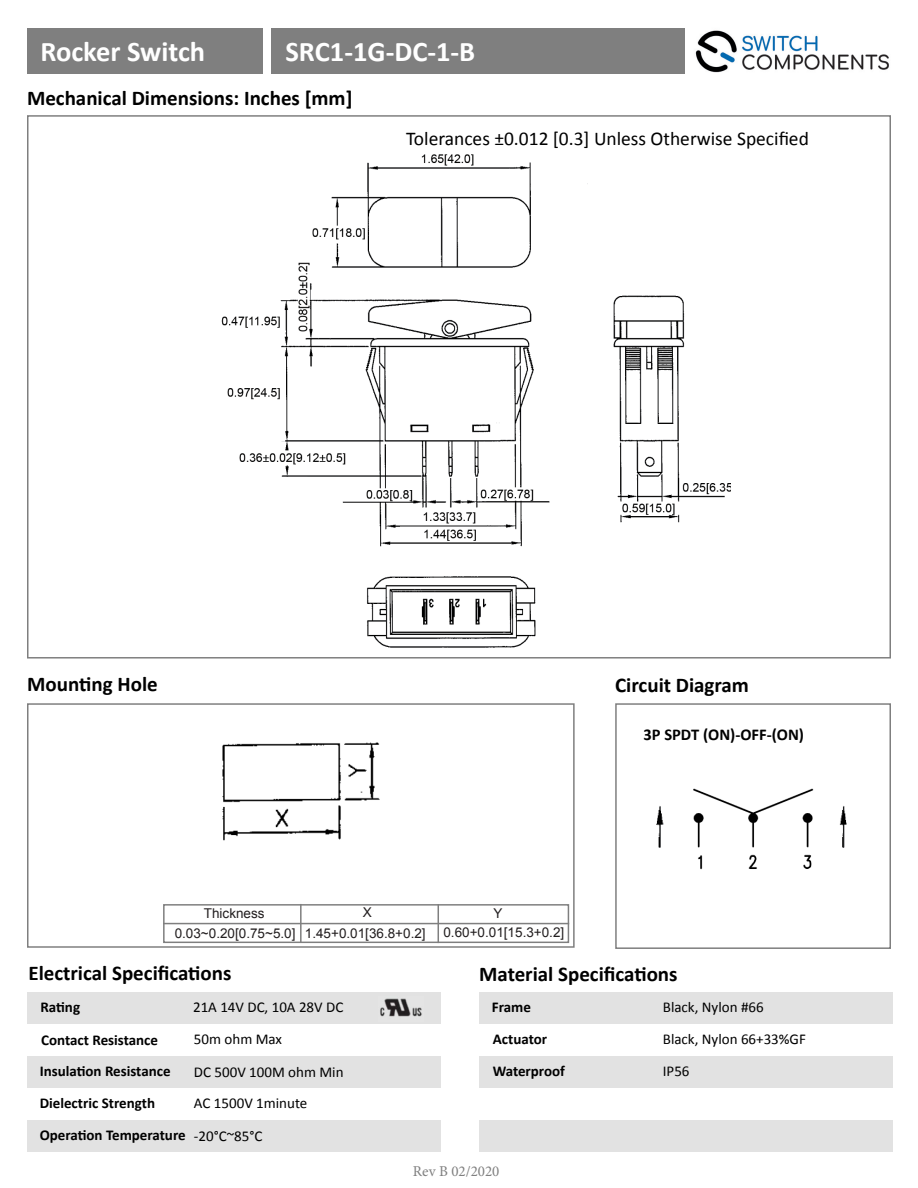
<style>
.page{position:relative;width:918px;height:1188px;background:#fff}
.page>*{position:absolute;margin:0;border:0;box-sizing:border-box;transform-origin:0 0}
.t1{font:700 28.5px "Calibri";color:#fff}
.t2{font:700 21px "Calibri";color:#000}
.t3{font:19.5px "Calibri";color:#000}
.t4{font:700 16.5px "Calibri";color:#000}
.t5{font:700 15px "Calibri";color:#000}
.t6{font:15px "Calibri";color:#000}
.t7{font:15px "Minion Pro";color:#7f7f7f}
.t8{font:13.5px "Arial";color:#231f20}
</style>
<div class="page">
<img style="left:695px;top:30px;width:194px;height:43px">
<div style="left:27px;top:29px;width:236px;height:45px;background:#7f7f7f"></div>
<div style="left:27px;top:703px;width:548px;height:245px;border:2px solid #7f7f7f"></div>
<div style="left:615px;top:703px;width:276px;height:246px;border:2px solid #7f7f7f"></div>
<div style="left:27px;top:992px;width:414px;height:31px;background:#e2e2e2"></div>
<div style="left:479px;top:992px;width:414px;height:31px;background:#e2e2e2"></div>
<div style="left:27px;top:1056px;width:414px;height:32px;background:#e2e2e2"></div>
<div style="left:479px;top:1056px;width:414px;height:32px;background:#e2e2e2"></div>
<div style="left:27px;top:1120px;width:414px;height:32px;background:#e2e2e2"></div>
<div style="left:479px;top:1120px;width:414px;height:32px;background:#e2e2e2"></div>
<div style="left:271px;top:28px;width:414px;height:46px;background:#7f7f7f"></div>
<div style="left:163px;top:904px;width:406px;height:39px;border:2px solid #7f7f7f"></div>
<hr style="left:163px;top:923px;width:406px;height:1px;background:#7f7f7f">
<hr style="left:300px;top:904px;width:2px;height:39px;background:#7f7f7f">
<hr style="left:438px;top:904px;width:1px;height:39px;background:#7f7f7f">
<img style="left:222px;top:742px;width:158px;height:99px">
<img style="left:221px;top:154px;width:509px;height:494px">
<img style="left:693px;top:788px;width:121px;height:82px">
<img style="left:656px;top:806px;width:8px;height:42px">
<img style="left:839px;top:806px;width:8px;height:42px">
<img style="left:380px;top:998px;width:42px;height:19px">
<p class="t1" style="left:40px;top:31px;width:166px">Rocker Switch</p>
<p class="t1" style="left:286px;top:31px;width:191px">SRC1-1G-DC-1-B</p>
<p class="t2" style="left:27px;top:83px;width:327px">Mechanical Dimensions: Inches [mm]</p>
<p class="t3" style="left:406px;top:126px;width:404px">Tolerances ±0.012 [0.3] Unless Otherwise Specified</p>
<p class="t2" style="left:27px;top:669px;width:132px">Mounting Hole</p>
<p class="t2" style="left:615px;top:671px;width:135px">Circuit Diagram</p>
<p class="t8" style="left:204px;top:905px;width:62px">Thickness</p>
<p class="t8" style="left:363px;top:904px;width:11px">X</p>
<p class="t8" style="left:493px;top:904px;width:11px">Y</p>
<p class="t8" style="left:305px;top:924px;width:122px">1.45+0.01[36.8+0.2]</p>
<p class="t8" style="left:443px;top:923px;width:122px">0.60+0.01[15.3+0.2]</p>
<p class="t8" style="left:175px;top:925px;width:122px">0.03~0.20[0.75~5.0]</p>
<p class="t4" style="left:644px;top:722px;width:162px">3P SPDT (ON)-OFF-(ON)</p>
<p class="t2" style="left:29px;top:958px;width:205px">Electrical Specifications</p>
<p class="t2" style="left:479px;top:959px;width:200px">Material Specifications</p>
<p class="t5" style="left:40px;top:996px;width:41px">Rating</p>
<p class="t5" style="left:492px;top:996px;width:41px">Frame</p>
<p class="t5" style="left:41px;top:1029px;width:118px">Contact Resistance</p>
<p class="t6" style="left:193px;top:998px;width:152px">21A 14V DC, 10A 28V DC</p>
<p class="t6" style="left:194px;top:1030px;width:90px">50m ohm Max</p>
<p class="t5" style="left:493px;top:1028px;width:56px">Actuator</p>
<p class="t5" style="left:493px;top:1061px;width:74px">Waterproof</p>
<p class="t5" style="left:40px;top:1061px;width:132px">Insulation Resistance</p>
<p class="t5" style="left:40px;top:1093px;width:117px">Dielectric Strength</p>
<p class="t5" style="left:40px;top:1125px;width:148px">Operation Temperature</p>
<p class="t6" style="left:194px;top:1063px;width:151px">DC 500V 100M ohm Min</p>
<p class="t6" style="left:194px;top:1094px;width:115px">AC 1500V 1minute</p>
<p class="t6" style="left:194px;top:1126px;width:70px">-20°C~85°C</p>
<p class="t7" style="left:413px;top:1162px;width:88px">Rev B 02/2020</p>
<p class="t6" style="left:663px;top:998px;width:102px">Black, Nylon #66</p>
<p class="t6" style="left:663px;top:1030px;width:145px">Black, Nylon 66+33%GF</p>
<p class="t6" style="left:663px;top:1062px;width:28px">IP56</p>
</div>
